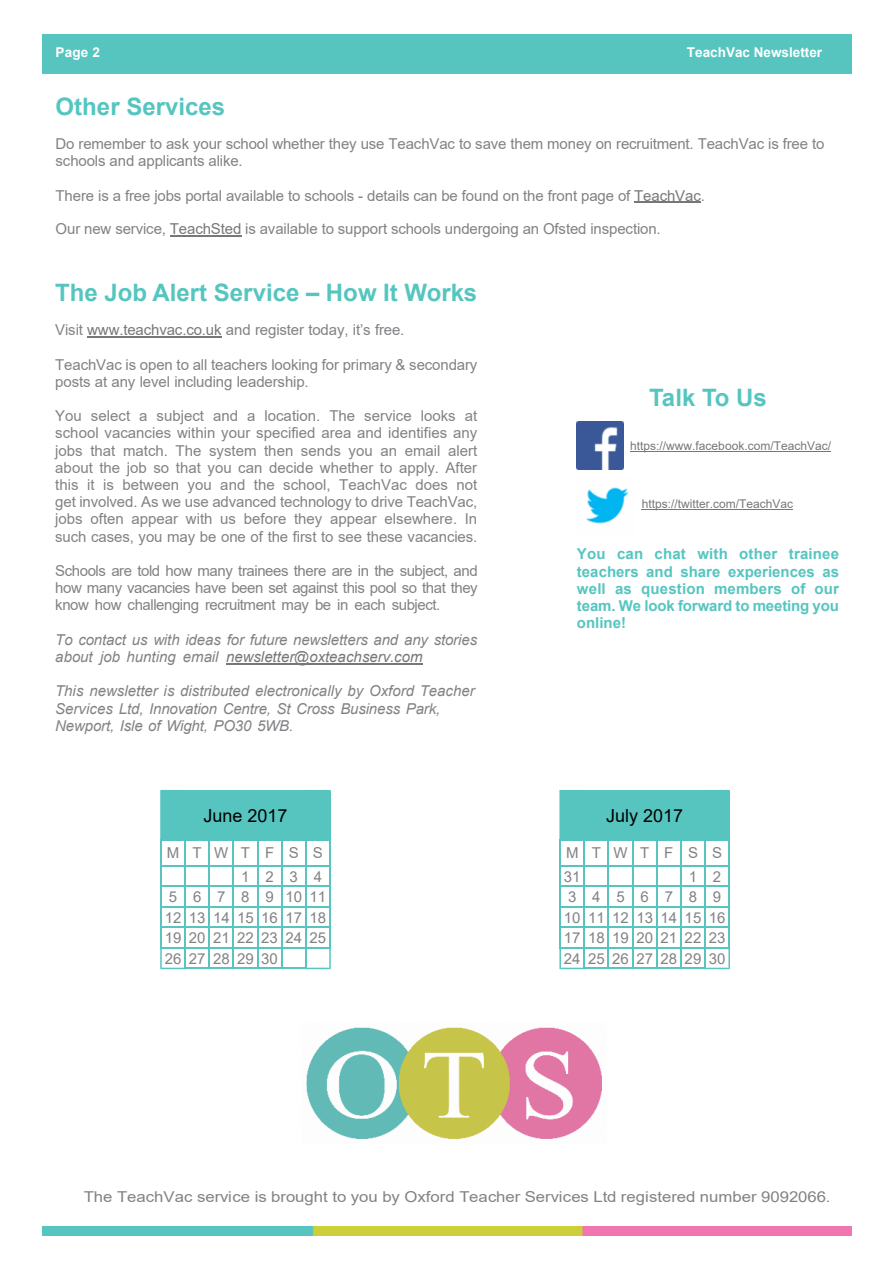
<style>
.page{position:relative;width:893px;height:1263px;background:#fff}
.page>*{position:absolute;margin:0;border:0;box-sizing:border-box;transform-origin:0 0}
.t1{font:700 24px "Arial";color:#56c5c0}
.t2{font:18px "Arial";color:#000}
.t3{font:15px/17.2px "Arial";letter-spacing:-.01em;color:#808285}
.t4{font:italic 15px/17.2px "Arial";letter-spacing:-.005em;color:#808285}
.t5{font:700 15px/17.2px "Arial";letter-spacing:-.005em;color:#56c5c0;text-align:justify}
.t6{font:15px "Arial";letter-spacing:-.01em;color:#808285;scale:1.12 1}
.t7{font:15px/23.4px "Arial";letter-spacing:.97em;color:#808285;text-align:right}
.t8{font:15px/23.4px "Arial";letter-spacing:.885em;color:#808285}
.t9{font:700 13.5px "Arial";color:#fff}
.t10{font:12px "Arial";color:#777}
.s1{color:#777}
</style>
<div class="page">
<img style="left:43px;top:1226px;width:809px;height:9px">
<hr style="left:87px;top:336px;width:135px;height:1px;background:#777">
<svg style="left:226px;top:663px;width:120px;height:1px"></svg>
<hr style="left:346px;top:663px;width:32px;height:1px;background:#777">
<svg style="left:378px;top:663px;width:44px;height:1px"></svg>
<img style="left:306px;top:1027px;width:296px;height:112px">
<div style="left:43px;top:34px;width:809px;height:39px;background:#56c5c0"></div>
<hr style="left:634px;top:202px;width:67px;height:1px;background:#777">
<hr style="left:170px;top:235px;width:71px;height:1px;background:#777">
<hr style="left:630px;top:451px;width:201px;height:1px;background:#777">
<hr style="left:642px;top:509px;width:151px;height:1px;background:#777">
<img style="left:577px;top:421px;width:46px;height:48px">
<img style="left:586px;top:487px;width:43px;height:37px">
<svg style="left:559px;top:790px;width:171px;height:179px"></svg>
<svg style="left:160px;top:790px;width:171px;height:179px"></svg>
<p class="t9" style="left:56px;top:47px;width:46px">Page 2</p>
<p class="t9" style="left:687px;top:47px;width:137px">TeachVac Newsletter</p>
<h1 class="t1" style="left:56px;top:97px;width:171px">Other Services</h1>
<p class="t3" style="left:56px;top:137px;width:770px">Do remember to ask your school whether they use TeachVac to save them money on recruitment. TeachVac is free to schools and applicants alike.</p>
<p class="t3" style="left:56px;top:188px;width:651px">There is a free jobs portal available to schools - details can be found on the front page of <span class="s1">TeachVac</span>.</p>
<p class="t3" style="left:56px;top:221px;width:607px">Our new service, <span class="s1">TeachSted</span> is available to support schools undergoing an Ofsted inspection.</p>
<h1 class="t1" style="left:55px;top:283px;width:423px">The Job Alert Service – How It Works</h1>
<p class="t3" style="left:55px;top:323px;width:351px">Visit <span class="s1">www.teachvac.co.uk</span> and register today, it’s free.</p>
<p class="t3" style="left:55px;top:357px;width:424px">TeachVac is open to all teachers looking for primary &amp; secondary posts at any level including leadership.</p>
<p class="t3" style="left:55px;top:409px;width:424px;text-align:justify">You select a subject and a location. The service looks at school vacancies within your specified area and identifies any jobs that match. The system then sends you an email alert about the job so that you can decide whether to apply. After this it is between you and the school, TeachVac does not get involved. As we use advanced technology to drive TeachVac, jobs often appear with us before they appear elsewhere. In such cases, you may be one of the first to see these vacancies.</p>
<p class="t3" style="left:55px;top:563px;width:424px;text-align:justify">Schools are told how many trainees there are in the subject, and how many vacancies have been set against this pool so that they know how challenging recruitment may be in each subject.</p>
<p class="t4" style="left:55px;top:632px;width:423px">To contact us with ideas for future newsletters and any stories about job hunting email <span class="s1">newsletter@oxteachserv.com</span></p>
<p class="t4" style="left:55px;top:684px;width:421px">This newsletter is distributed electronically by Oxford Teacher<br>Services Ltd, Innovation Centre, St Cross Business Park,<br>Newport, Isle of Wight, PO30 5WB.</p>
<p class="t2" style="left:203px;top:809px;width:86px">June 2017</p>
<p class="t7" style="left:167px;top:843px;width:158px">MTWTFSS<br>1234</p>
<p class="t3" style="left:165px;top:888px;width:163px;line-height:20.5px;text-align:justify">5 6 7 8 91011<br>12 13 14 15 16 17 18<br>19 20 21 22 23 24 25<br>26 27 28 29 30</p>
<h1 class="t1" style="left:649px;top:389px;width:119px">Talk To Us</h1>
<p class="t10" style="left:630px;top:442px;width:202px">https://www.facebook.com/TeachVac/</p>
<p class="t10" style="left:642px;top:500px;width:153px">https://twitter.com/TeachVac</p>
<p class="t5" style="left:577px;top:547px;width:264px">You can chat with other trainee teachers and share experiences as well as question members of our team. We look forward to meeting you online!</p>
<p class="t2" style="left:606px;top:809px;width:79px">July 2017</p>
<p class="t8" style="left:564px;top:843px;width:160px">MTWTFSS<br>31</p>
<p class="t3" style="left:564px;top:867px;width:163px;line-height:20.5px;text-indent:125px">1 2<br>3456789<br>10 11 12 13 14 15 16<br>17 18 19 20 21 22 23<br>24 25 26 27 28 29 30</p>
<p class="t6" style="left:84px;top:1190px;width:668px">The TeachVac service is brought to you by Oxford Teacher Services Ltd registered number 9092066.</p>
</div>
